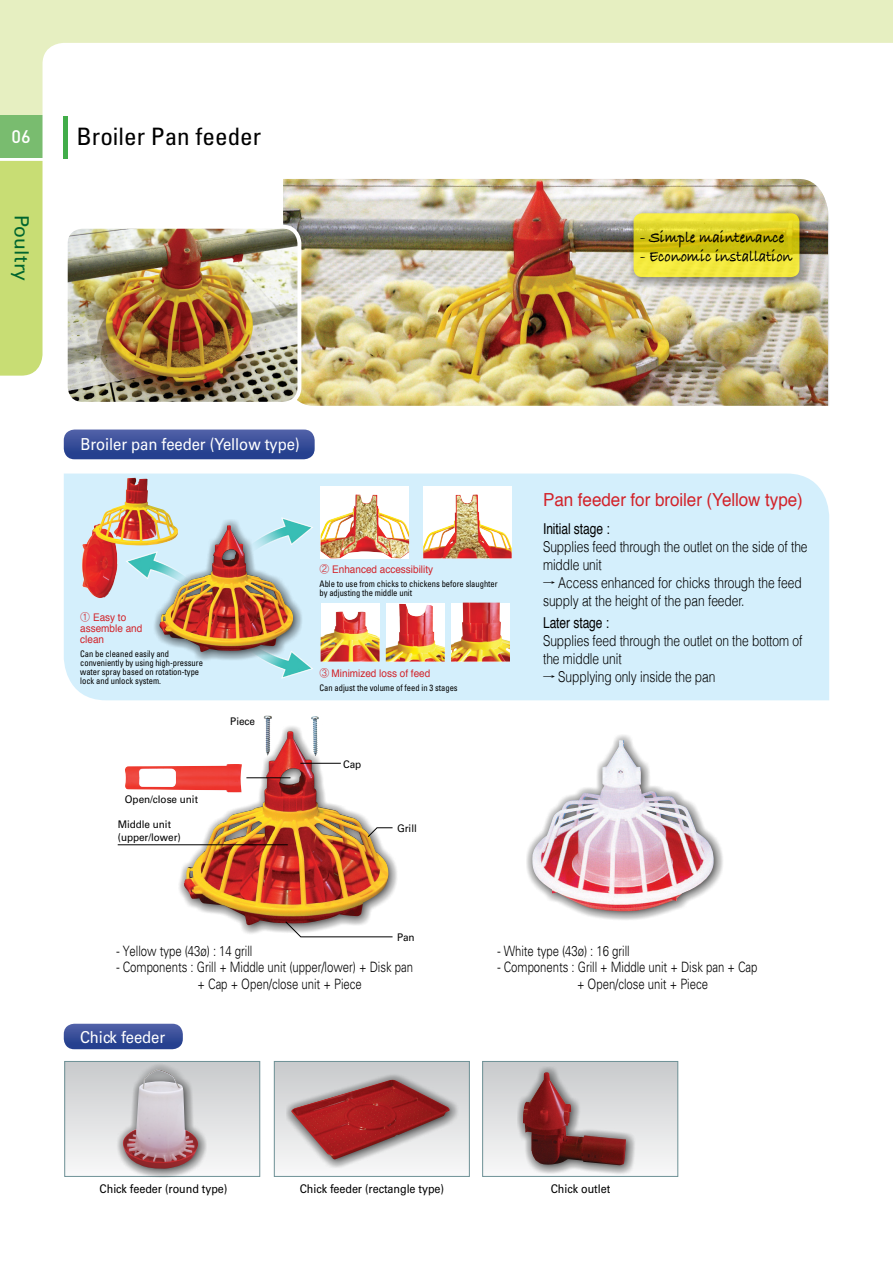
<style>
.page{position:relative;width:893px;height:1263px;background:#fff}
.page>*{position:absolute;margin:0;border:0;box-sizing:border-box;transform-origin:0 0}
.t1{font:condensed 24px "Univers LT Std";color:#000;scale:1.05 1}
.t2{font:19.5px "Univers LT Std";letter-spacing:.005em;color:#00652e}
.t3{font:18px "Helvetica";letter-spacing:-.005em;color:#d2232a;scale:.95 1}
.t4{font:500 18px "DIN Pro";color:#fff}
.t5{font:700 16.5px "Bradley Hand ITCTT";letter-spacing:-.005em;color:#000;scale:.9 1}
.t6{font:16.5px "Univers LT Std";letter-spacing:-.005em;color:#fff;scale:.9 1}
.t7{font:300 15px/18px "Helvetica";letter-spacing:-.005em;color:#000;scale:.8 1}
.t8{font:15px "Helvetica";letter-spacing:-.005em;color:#000;scale:.8 1}
.t9{font:300 14.25px/16.5px "Univers LT Std";letter-spacing:-.005em;color:#000;scale:.8 1}
.t10{font:12px "Univers LT Std";letter-spacing:-.005em;color:#000;scale:.9 1}
.t11{font:10.5px/11.2px "Helvetica";color:#d2232a;scale:.95 1}
.t12{font:10.5px/12.6px "Univers LT Std";letter-spacing:-.005em;color:#000;scale:.95 1}
.t13{font:condensed 9px/9px "Univers LT Std";letter-spacing:-.005em;color:#000;scale:.95 1}
.s1{font-family:"YGO12"}
.s2{font-family:"YGO11";font-weight:400}
</style>
<div class="page">
<div style="left:0;top:0;width:893px;height:158px;background:#e6efc1"></div>
<div style="left:0;top:115px;width:893px;height:43px;background:#79bc6f"></div>
<div style="left:43px;top:43px;width:850px;height:116px;background:#fff"></div>
<div style="left:0;top:161px;width:43px;height:215px;background:#c8dd74"></div>
<img style="left:283px;top:179px;width:545px;height:227px">
<hr style="left:64px;top:116px;width:4px;height:42px;background:#41ad49">
<img style="left:629px;top:209px;width:181px;height:78px">
<svg style="left:634px;top:213px;width:165px;height:64px;background:#e4d82c"></svg>
<img style="left:69px;top:227px;width:230px;height:177px">
<div style="left:64px;top:225px;width:237px;height:181px;border:4px solid #fff;border-radius:17px"></div>
<svg style="left:526px;top:735px;width:197px;height:185px"></svg>
<img style="left:532px;top:740px;width:182px;height:173px">
<svg style="left:64px;top:429px;width:251px;height:30px;background:#3d539c"></svg>
<div style="left:64px;top:473px;width:765px;height:227px;background:#d4effc"></div>
<img style="left:82px;top:478px;width:96px;height:120px">
<div style="left:321px;top:603px;width:59px;height:59px;background:#fff"></div>
<img style="left:322px;top:611px;width:58px;height:51px">
<img style="left:386px;top:604px;width:59px;height:58px">
<img style="left:451px;top:603px;width:59px;height:59px">
<div style="left:321px;top:486px;width:88px;height:72px;background:#fff"></div>
<img style="left:322px;top:494px;width:87px;height:64px">
<div style="left:423px;top:486px;width:89px;height:72px;background:#fff"></div>
<img style="left:423px;top:494px;width:89px;height:64px">
<img style="left:117px;top:540px;width:36px;height:99px">
<div style="left:191px;top:506px;width:131px;height:85px;background:#d4effc"></div>
<img style="left:191px;top:591px;width:131px;height:99px">
<svg style="left:153px;top:519px;width:150px;height:142px;background:#bedce1"></svg>
<img style="left:159px;top:525px;width:135px;height:127px">
<div style="left:274px;top:1061px;width:195px;height:115px;background:linear-gradient(to bottom,#c8cacc,#f8f9f9)"></div>
<div style="left:274px;top:1061px;width:196px;height:116px;border:1px solid #6e9196"></div>
<svg style="left:286px;top:1073px;width:172px;height:96px"></svg>
<img style="left:291px;top:1080px;width:159px;height:80px">
<div style="left:483px;top:1061px;width:195px;height:115px;background:linear-gradient(to bottom,#c8cacc,#f8f9f9)"></div>
<div style="left:482px;top:1061px;width:196px;height:116px;border:1px solid #6e9196"></div>
<svg style="left:517px;top:1066px;width:118px;height:109px"></svg>
<img style="left:523px;top:1072px;width:103px;height:93px">
<svg style="left:64px;top:1024px;width:119px;height:25px;background:#3c529b"></svg>
<div style="left:65px;top:1061px;width:195px;height:115px;background:linear-gradient(to bottom,#c8cacc,#f8f9f9)"></div>
<div style="left:64px;top:1061px;width:196px;height:116px;border:1px solid #6e9196"></div>
<svg style="left:117px;top:1063px;width:90px;height:115px"></svg>
<img style="left:122px;top:1069px;width:76px;height:100px">
<svg style="left:178px;top:726px;width:219px;height:208px"></svg>
<img style="left:184px;top:731px;width:205px;height:194px">
<hr style="left:300px;top:763px;width:41px;height:1px;background:#000">
<svg style="left:368px;top:827px;width:25px;height:10px"></svg>
<svg style="left:285px;top:921px;width:108px;height:16px"></svg>
<hr style="left:118px;top:844px;width:170px;height:1px;background:#000">
<img style="left:125px;top:764px;width:117px;height:28px">
<hr style="left:246px;top:777px;width:44px;height:1px;background:#000">
<img style="left:261px;top:715px;width:14px;height:42px">
<img style="left:306px;top:716px;width:17px;height:41px">
<h3 class="t4" style="left:11px;top:122px;width:21px">06</h3>
<h2 class="t2" style="left:33px;top:215px;width:68px;rotate:90deg">Poultry</h2>
<h1 class="t1" style="left:77px;top:121px;width:177px">Broiler Pan feeder</h1>
<h3 class="t5" style="left:640px;top:225px;width:162px">- Simple maintenance</h3>
<h3 class="t5" style="left:640px;top:244px;width:171px">- Economic installation</h3>
<h3 class="t6" style="left:81px;top:434px;width:245px">Broiler pan feeder (Yellow type)</h3>
<p class="t11" style="left:80px;top:612px;width:67px"><span class="s1">①</span> Easy to assemble and clean</p>
<p class="t13" style="left:80px;top:649px;width:131px">Can be cleaned easily and conveniently by using high-pressure water spray based on rotation-type lock and unlock system.</p>
<p class="t12" style="left:125px;top:793px;width:78px">Open/close unit</p>
<p class="t12" style="left:118px;top:818px;width:68px">Middle unit (upper/lower)</p>
<p class="t12" style="left:230px;top:715px;width:28px">Piece</p>
<p class="t11" style="left:320px;top:564px;width:121px"><span class="s1">②</span> Enhanced accessibility</p>
<p class="t13" style="left:320px;top:579px;width:189px">Able to use from chicks to chickens before slaughter by adjusting the middle unit</p>
<p class="t11" style="left:320px;top:668px;width:118px"><span class="s1">③</span> Minimized loss of feed</p>
<p class="t13" style="left:320px;top:683px;width:147px">Can adjust the volume of feed in 3 stages</p>
<p class="t12" style="left:343px;top:758px;width:21px">Cap</p>
<p class="t12" style="left:397px;top:822px;width:22px">Grill</p>
<p class="t12" style="left:397px;top:931px;width:20px">Pan</p>
<h3 class="t3" style="left:543px;top:486px;width:275px">Pan feeder for broiler (Yellow type)</h3>
<h3 class="t8" style="left:543px;top:517px;width:85px">Initial stage :</h3>
<h3 class="t7" style="left:543px;top:537px;width:332px">Supplies feed through the outlet on the side of the middle unit</h3>
<h3 class="t7" style="left:543px;top:573px;width:325px"><span class="s2">→</span> Access enhanced for chicks through the feed supply at the height of the pan feeder.</h3>
<h3 class="t8" style="left:543px;top:611px;width:84px">Later stage :</h3>
<h3 class="t7" style="left:543px;top:631px;width:326px">Supplies feed through the outlet on the bottom of the middle unit</h3>
<h3 class="t7" style="left:543px;top:667px;width:217px"><span class="s2">→</span> Supplying only inside the pan</h3>
<h3 class="t9" style="left:117px;top:943px;width:171px">- Yellow type (43ø) : 14 grill</h3>
<h3 class="t9" style="left:198px;top:959px;width:271px;text-indent:-81px">- Components : Grill + Middle unit (upper/lower) + Disk pan + Cap + Open/close unit + Piece</h3>
<h3 class="t6" style="left:80px;top:1027px;width:96px">Chick feeder</h3>
<h3 class="t9" style="left:497px;top:943px;width:167px">- White type (43ø) : 16 grill</h3>
<h3 class="t9" style="left:577px;top:959px;width:227px;text-indent:-80px">- Components : Grill + Middle unit + Disk pan + Cap + Open/close unit + Piece</h3>
<h3 class="t10" style="left:100px;top:1181px;width:144px">Chick feeder (round type)</h3>
<h3 class="t10" style="left:300px;top:1181px;width:162px">Chick feeder (rectangle type)</h3>
<h3 class="t10" style="left:551px;top:1181px;width:68px">Chick outlet</h3>
</div>
